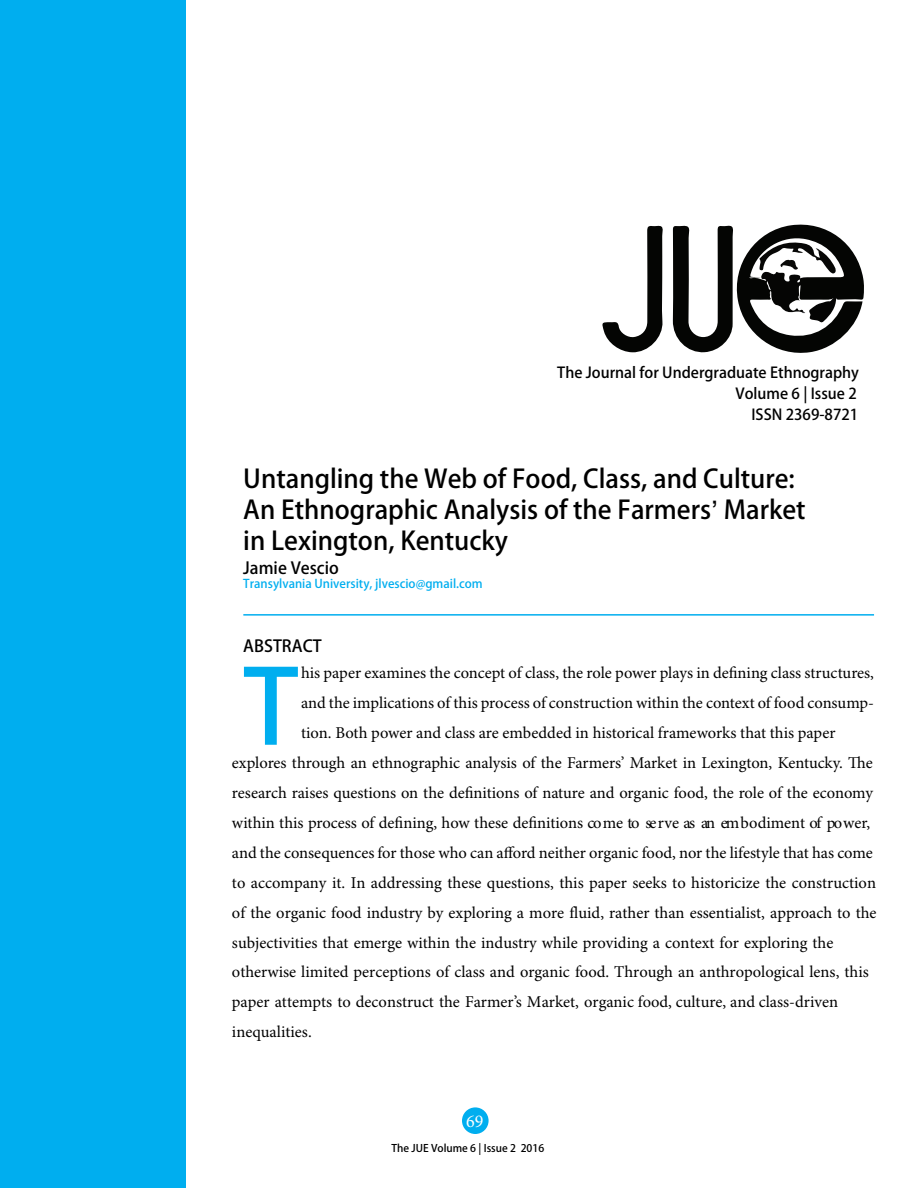
<style>
.page{position:relative;width:918px;height:1188px;background:#fff}
.page>*{position:absolute;margin:0;border:0;box-sizing:border-box;transform-origin:0 0}
.t1{font:102px "Adobe Heiti Std";color:#00aeef}
.t2{font:25.5px/30.6px "Adobe Heiti Std";color:#000}
.t3{font:18px "Minion Pro";color:#fff}
.t4{font:16.5px/29.8px "Minion Pro";color:#000}
.t5{font:16.5px "Adobe Heiti Std";color:#000}
.t6{font:15px "Adobe Heiti Std";color:#000}
.t7{font:700 15px "Adobe Fan Heiti Std";color:#000}
.t8{font:12px "Adobe Heiti Std";color:#00aeef}
.t9{font:10.5px "Adobe Heiti Std";color:#000}
.s1{font-family:"Helvetica Neue"}
</style>
<div class="page">
<div style="left:0;top:0;width:185px;height:1187px;background:#00aeef"></div>
<hr style="left:243px;top:614px;width:631px;height:2px;background:#00aeef">
<div style="left:462px;top:1107px;width:27px;height:27px;background:#00aeef;border-radius:50%"></div>
<svg style="left:602px;top:225px;width:61px;height:128px"></svg>
<svg style="left:673px;top:224px;width:191px;height:129px"></svg>
<p class="t6" style="left:557px;top:364px;width:303px">The Journal for Undergraduate Ethnography</p>
<p class="t7" style="left:752px;top:405px;width:108px">ISSN 2369-8721</p>
<p class="t6" style="left:735px;top:384px;width:123px">Volume 6 | Issue 2</p>
<p class="t2" style="left:243px;top:464px;width:553px">Untangling the Web of Food, Class, and Culture:</p>
<p class="t2" style="left:243px;top:495px;width:564px">An Ethnographic Analysis of the Farmers<span class="s1">’</span> Market in Lexington, Kentucky</p>
<p class="t5" style="left:243px;top:558px;width:97px">Jamie Vescio</p>
<p class="t8" style="left:243px;top:577px;width:241px">Transylvania University, jlvescio@gmail.com</p>
<p class="t5" style="left:243px;top:636px;width:80px">ABSTRACT</p>
<p class="t4" style="left:301px;top:659px;width:574px">his paper examines the concept of class, the role power plays in defining class structures, and the implications of this process of construction within the context of food consump-</p>
<p class="t4" style="left:232px;top:719px;width:646px;text-indent:69px">tion. Both power and class are embedded in historical frameworks that this paper explores through an ethnographic analysis of the Farmers’ Market in Lexington, Kentucky. The research raises questions on the definitions of nature and organic food, the role of the economy within this process of defining, how these definitions come to serve as an embodiment of power, and the consequences for those who can afford neither organic food, nor the lifestyle that has come to accompany it. In addressing these questions, this paper seeks to historicize the construction of the organic food industry by exploring a more fluid, rather than essentialist, approach to the subjectivities that emerge within the industry while providing a context for exploring the otherwise limited perceptions of class and organic food. Through an anthropological lens, this paper attempts to deconstruct the Farmer’s Market, organic food, culture, and class-driven inequalities.</p>
<p class="t1" style="left:243px;top:646px;width:57px">T</p>
<p class="t3" style="left:466px;top:1110px;width:19px">69</p>
<p class="t9" style="left:392px;top:1142px;width:154px">The JUE Volume 6 | Issue 2 2016</p>
</div>
